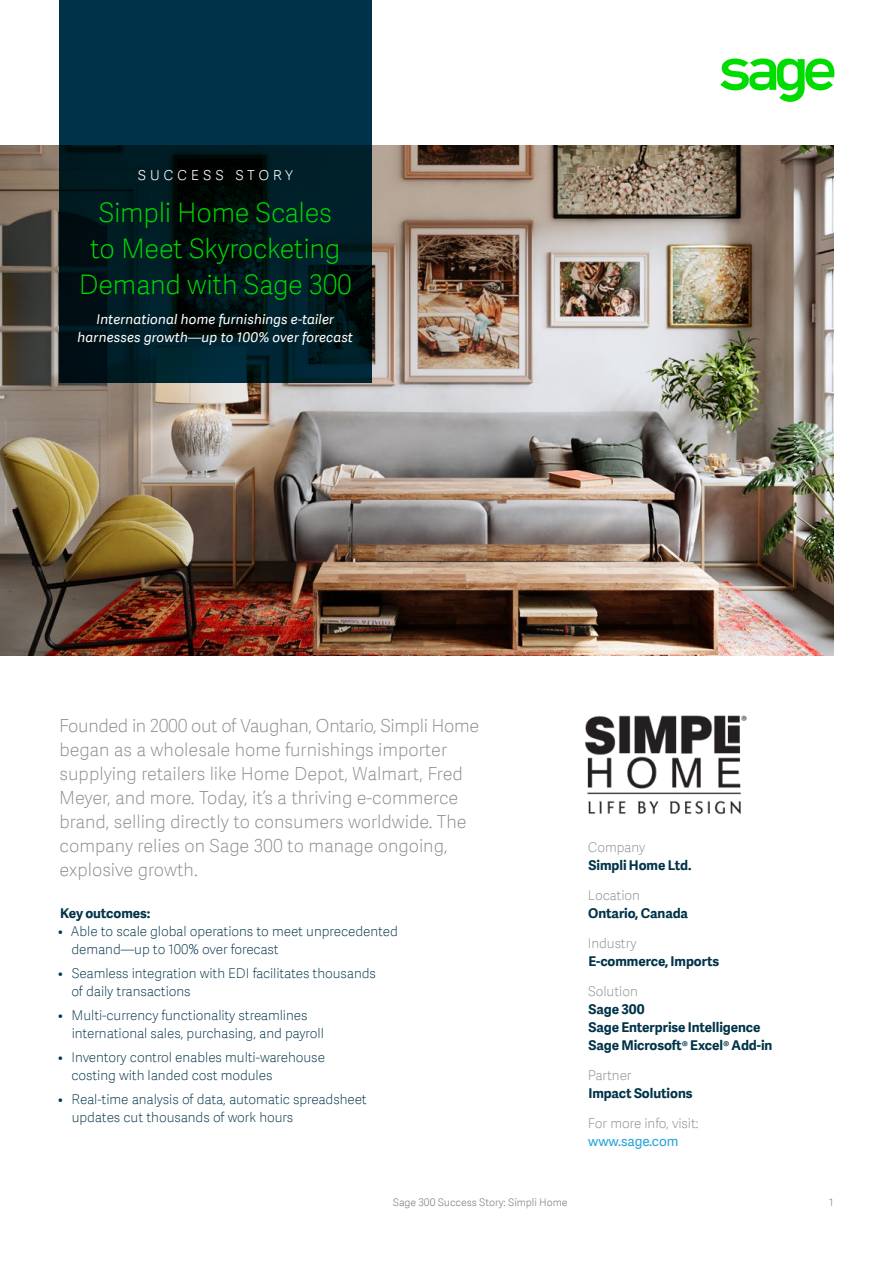
<style>
.page{position:relative;width:893px;height:1263px;background:#fff}
.page>*{position:absolute;margin:0;border:0;box-sizing:border-box;transform-origin:0 0}
.Boxed_Header__Short{font:27px/36px "Adelle Sans SAGE Th";letter-spacing:-.01em;color:#00dc00;text-align:center}
.Opening_paragraph{font:18px/24px "Adelle Sans SAGE Th";color:#888b8d}
.Boxed_Title___Short{font:18px "Adelle Sans SAGE Th";letter-spacing:.2em;color:#fff}
.t1{font:13.5px/18px "Adelle Sans SAGE Th";letter-spacing:-.005em;color:#003349}
.Bold_body{font:700 13.5px/18px "Adelle Sans SAGE";letter-spacing:-.005em;color:#003349}
.Boxed_Descriptor___S{font:italic 13.5px/18px "Adelle Sans SAGE";letter-spacing:.01em;color:#fff;text-align:center}
.Body_copy__no_space{font:13.5px "Adelle Sans SAGE Th";letter-spacing:-.005em;color:#888b8d}
.Body_Bold_SubHead{font:700 13.5px "Adelle Sans SAGE";letter-spacing:-.005em;color:#003349}
.Hyperlink{font:13.5px "Adelle Sans SAGE";letter-spacing:-.005em;color:#28a3da}
.t2{font:10.5px "Adelle Sans SAGE Lt";letter-spacing:-.005em;color:#888b8d}
.s1{font-family:"Adelle Sans SAGE Th";font-weight:400;color:#888b8d}
</style>
<div class="page">
<svg style="left:720px;top:58px;width:115px;height:44px"></svg>
<img style="left:0;top:146px;width:833px;height:510px">
<svg style="left:59px;top:0;width:312px;height:382px"></svg>
<img style="left:585px;top:715px;width:162px;height:100px">
<p class="Boxed_Title___Short" style="left:137px;top:161px;width:157px">success STORY</p>
<p class="Boxed_Header__Short" style="left:79px;top:194px;width:275px">Simpli Home Scales<br>to Meet Skyrocketing<br>Demand with Sage 300</p>
<p class="Boxed_Descriptor___S" style="left:78px;top:310px;width:277px">International home furnishings e-tailer harnesses growth—up to 100% over forecast</p>
<p class="Opening_paragraph" style="left:59px;top:713px;width:421px">Founded in 2000 out of Vaughan, Ontario, Simpli Home began as a wholesale home furnishings importer supplying retailers like Home Depot, Walmart, Fred Meyer, and more. Today, it’s a thriving e-commerce brand, selling directly to consumers worldwide. The company relies on Sage 300 to manage ongoing, explosive growth.</p>
<p class="Body_Bold_SubHead" style="left:60px;top:903px;width:92px">Key outcomes:</p>
<p class="t1" style="left:71px;top:922px;width:328px;text-indent:-13px">• Able to scale global operations to meet unprecedented demand—up to 100% over forecast</p>
<p class="t1" style="left:71px;top:964px;width:306px;text-indent:-13px">• Seamless integration with EDI facilitates thousands of daily transactions</p>
<p class="t1" style="left:72px;top:1006px;width:253px;text-indent:-14px">• Multi-currency functionality streamlines international sales, purchasing, and payroll</p>
<p class="t1" style="left:71px;top:1048px;width:255px;text-indent:-13px">• Inventory control enables multi-warehouse costing with landed cost modules</p>
<p class="t1" style="left:72px;top:1090px;width:296px;text-indent:-13px">• Real-time analysis of data, automatic spreadsheet updates cut thousands of work hours</p>
<p class="Body_copy__no_space" style="left:587px;top:838px;width:59px">Company</p>
<p class="Bold_body" style="left:588px;top:856px;width:104px">Simpli Home Ltd.</p>
<p class="Body_copy__no_space" style="left:588px;top:886px;width:54px">Location</p>
<p class="Bold_body" style="left:588px;top:904px;width:101px">Ontario, Canada</p>
<p class="Body_copy__no_space" style="left:588px;top:934px;width:50px">Industry</p>
<p class="Bold_body" style="left:588px;top:952px;width:132px">E-commerce, Imports</p>
<p class="Body_copy__no_space" style="left:588px;top:982px;width:51px">Solution</p>
<p class="Bold_body" style="left:588px;top:1000px;width:185px">Sage 300<br>Sage Enterprise Intelligence<br>Sage Microsoft® Excel® Add-in</p>
<p class="Bold_body" style="left:588px;top:1066px;width:106px"><span class="s1">Partner<br></span>Impact Solutions</p>
<p class="Body_copy__no_space" style="left:588px;top:1114px;width:112px">For more info, visit:</p>
<p class="Hyperlink" style="left:588px;top:1132px;width:92px">www.sage.com</p>
<p class="t2" style="left:393px;top:1195px;width:176px">Sage 300 Success Story: Simpli Home</p>
<p class="t2" style="left:829px;top:1195px;width:6px">1</p>
</div>
